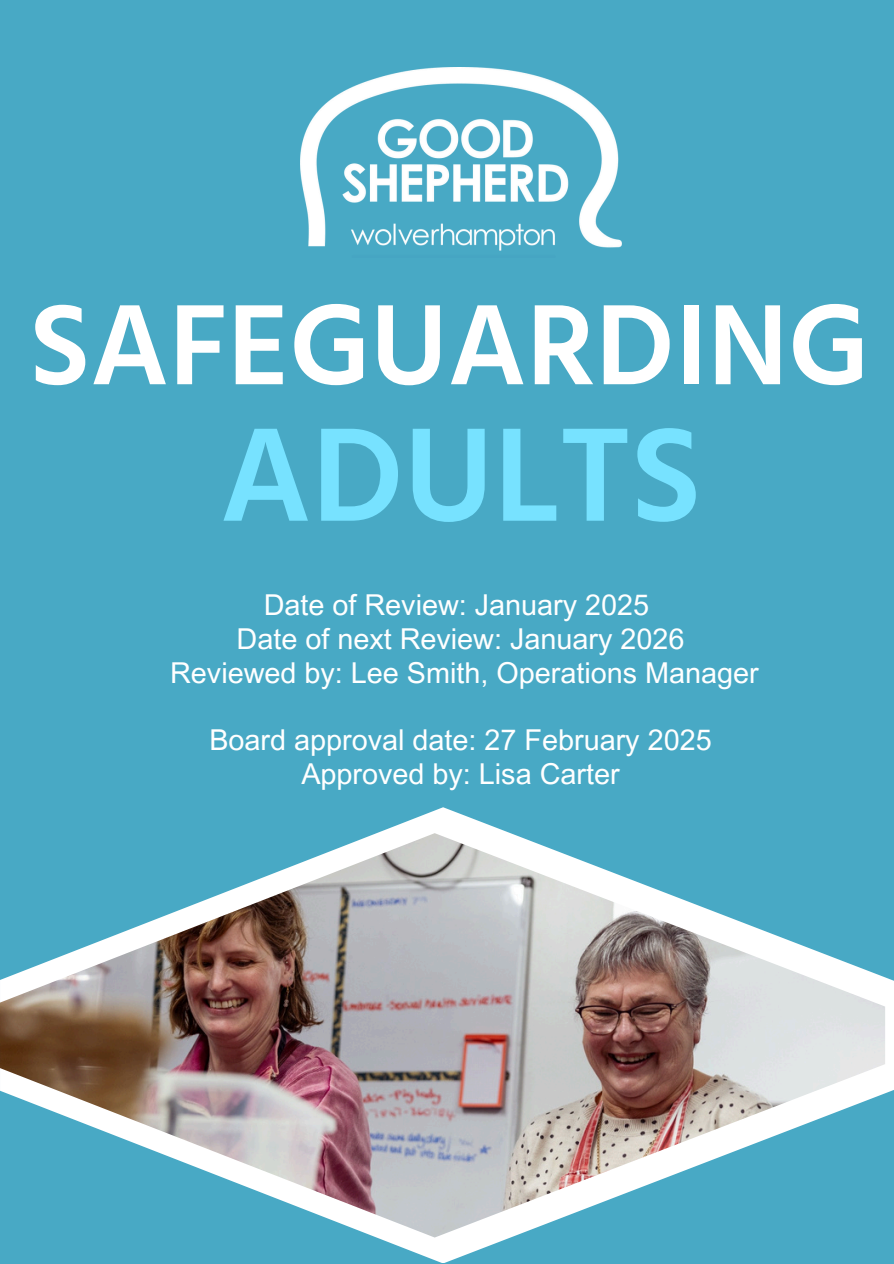
<style>
.page{position:relative;width:894px;height:1264px;background:#fff}
.page>*{position:absolute;margin:0;border:0;box-sizing:border-box;transform-origin:0 0}
.t1{font:600 136.35px "Hind Guntur";color:#77e2ff}
.t2{font:600 117px "Hind Guntur";color:#fff}
.t3{font:28.8px "Arial MT Pro";color:#fff}
</style>
<div class="page">
<div style="left:0;top:0;width:893px;height:1263px;background:#48a9c5"></div>
<svg style="left:375px;top:807px;width:518px;height:456px"></svg>
<img style="left:0;top:833px;width:884px;height:404px">
<img style="left:300px;top:67px;width:321px;height:184px">
<p class="t2" style="left:29px;top:275px;width:841px">SAFEGUARDING</p>
<h1 class="t1" style="left:219px;top:394px;width:483px">ADULTS</h1>
<p class="t3" style="left:264px;top:594px;width:387px">Date of Review: January 2025</p>
<p class="t3" style="left:236px;top:628px;width:449px">Date of next Review: January 2026</p>
<p class="t3" style="left:170px;top:662px;width:590px">Reviewed by: Lee Smith, Operations Manager</p>
<p class="t3" style="left:209px;top:729px;width:503px">Board approval date: 27 February 2025</p>
<p class="t3" style="left:301px;top:763px;width:320px">Approved by: Lisa Carter</p>
</div>
